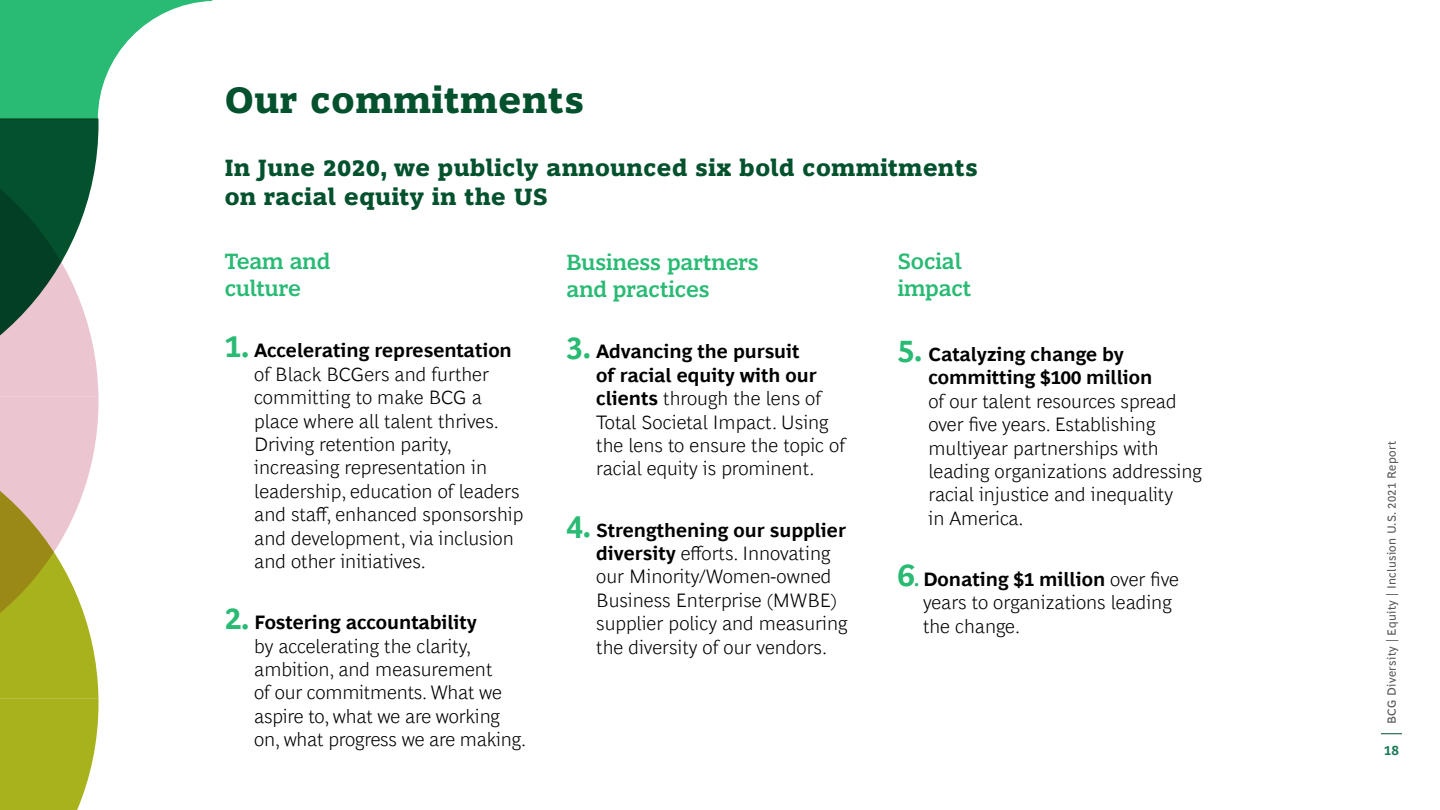
<style>
.page{position:relative;width:1440px;height:810px;background:#fff}
.page>*{position:absolute;margin:0;border:0;box-sizing:border-box;transform-origin:0 0}
.t1{font:800 37.5px "Henderson BCG Mod";letter-spacing:.03em;color:#03522d}
.t2{font:800 24px/28.5px "Henderson BCG Mod";letter-spacing:.03em;color:#03522d}
.t3{font:700 22.5px/27px "Henderson BCG Mod";color:#29ba74}
.t4{font:300 19.5px/23.4px "Henderson BCG Sans";color:#000}
.t5{font:700 19.5px/23.4px "Henderson BCG Sans";color:#000}
.t6{font:700 13.5px "Henderson BCG Sans";color:#197a56}
.t7{font:12px "Henderson BCG Sans";letter-spacing:.03em;color:#575757}
.s1{font-weight:700;font-size:31.5px;color:#29ba74}
.s2{font-weight:700}
.s3{font-size:31.5px;color:#29ba74}
.s4{font-weight:700;color:#29ba74}
</style>
<div class="page">
<svg style="left:1381px;top:733px;width:21px;height:1px"></svg>
<svg style="left:0;top:0;width:212px;height:810px"></svg>
<h1 class="t1" style="left:225px;top:73px;width:360px">Our commitments</h1>
<p class="t2" style="left:225px;top:152px;width:754px">In June 2020, we publicly announced six bold commitments on racial equity in the US</p>
<p class="t3" style="left:225px;top:246px;width:107px">Team and culture</p>
<p class="t4" style="left:254px;top:337px;width:270px;text-indent:-30px"><span class="s1">1.</span> <span class="s2">Accelerating representation </span>of Black BCGers and further committing to make BCG a place where all talent thrives.<br>Driving retention parity, increasing representation in leadership, education of leaders and staff, enhanced sponsorship and development, via inclusion and other initiatives.</p>
<p class="t4" style="left:254px;top:609px;width:273px;text-indent:-30px"><span class="s1">2.</span> <span class="s2">Fostering accountability<br></span>by accelerating the clarity, ambition, and measurement<br>of our commitments. What we aspire to, what we are working on, what progress we are making.</p>
<p class="t3" style="left:566px;top:247px;width:193px">Business partners and practices</p>
<p class="t4" style="left:596px;top:338px;width:250px;text-indent:-30px"><span class="s1">3.</span> <span class="s2">Advancing the pursuit<br>of racial equity with our clients</span> through the lens of<br>Total Societal Impact. Using the lens to ensure the topic of racial equity is prominent.</p>
<p class="t4" style="left:596px;top:517px;width:253px;text-indent:-30px"><span class="s1">4.</span> <span class="s2">Strengthening our supplier diversity</span> efforts. Innovating our Minority/Women-owned<br>Business Enterprise (MWBE) supplier policy and measuring the diversity of our vendors.</p>
<p class="t3" style="left:898px;top:246px;width:75px">Social impact</p>
<p class="t5" style="left:928px;top:341px;width:225px;text-indent:-31px"><span class="s3">5.</span> Catalyzing change by committing $100 million</p>
<p class="t4" style="left:928px;top:388px;width:275px">of our talent resources spread over five years. Establishing multiyear partnerships with leading organizations addressing racial injustice and inequality<br>in America.</p>
<p class="t4" style="left:923px;top:566px;width:257px;text-indent:-25px"><span class="s1">6</span><span class="s4">.</span> <span class="s2">Donating $1 million</span> over five years to organizations leading the change.</p>
<p class="t7" style="left:1383px;top:724px;width:284px;rotate:-90deg">BCG Diversity | Equity | Inclusion U.S. 2021 Report</p>
<p class="t6" style="left:1384px;top:741px;width:16px">18</p>
</div>
